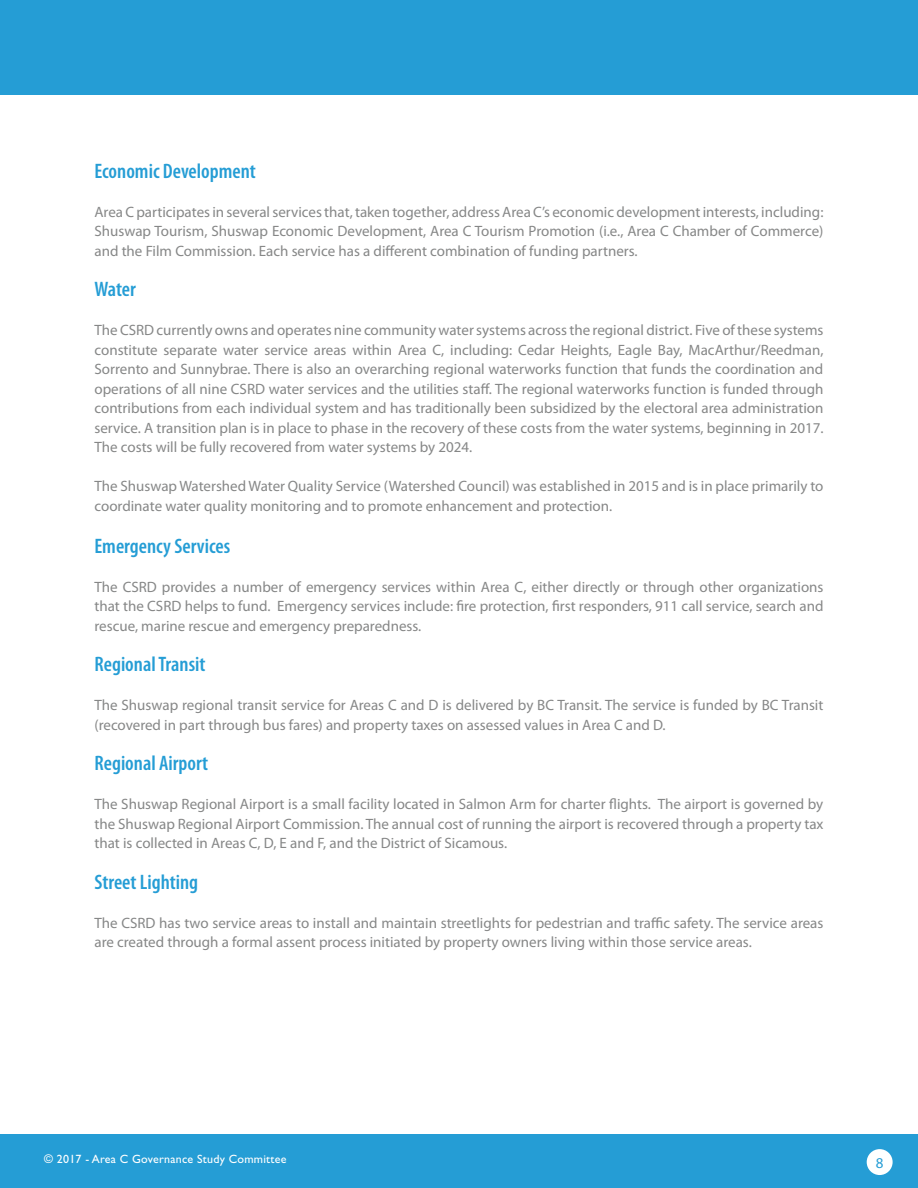
<style>
.page{position:relative;width:918px;height:1188px;background:#fff}
.page>*{position:absolute;margin:0;border:0;box-sizing:border-box;transform-origin:0 0}
.t1{font:600 condensed 21px "Myriad Pro";color:#259dd5}
.t2{font:15px/19.5px "Myriad Pro";color:#868787;text-align:justify}
.t3{font:15px "Myriad Pro";color:#259dd5}
.t4{font:12px "Gill Sans Std";letter-spacing:.02em;color:#fff}
</style>
<div class="page">
<div style="left:0;top:0;width:918px;height:94px;background:#259dd5"></div>
<div style="left:0;top:1134px;width:918px;height:54px;background:#259dd5"></div>
<div style="left:867px;top:1149px;width:26px;height:26px;background:#fff;border-radius:50%"></div>
<h1 class="t1" style="left:94px;top:158px;width:163px">Economic Development</h1>
<p class="t2" style="left:94px;top:202px;width:730px">Area C participates in several services that, taken together, address Area C’s economic development interests, including:<br>Shuswap Tourism, Shuswap Economic Development, Area C Tourism Promotion (i.e., Area C Chamber of Commerce) and the Film Commission. Each service has a different combination of funding partners.</p>
<h1 class="t1" style="left:94px;top:276px;width:43px">Water</h1>
<p class="t2" style="left:94px;top:320px;width:731px">The CSRD currently owns and operates nine community water systems across the regional district. Five of these systems constitute separate water service areas within Area C, including: Cedar Heights, Eagle Bay, MacArthur/Reedman, Sorrento and Sunnybrae. There is also an overarching regional waterworks function that funds the coordination and operations of all nine CSRD water services and the utilities staff. The regional waterworks function is funded through contributions from each individual system and has traditionally been subsidized by the electoral area administration service. A transition plan is in place to phase in the recovery of these costs from the water systems, beginning in 2017.<br>The costs will be fully recovered from water systems by 2024.</p>
<p class="t2" style="left:94px;top:476px;width:730px">The Shuswap Watershed Water Quality Service (Watershed Council) was established in 2015 and is in place primarily to coordinate water quality monitoring and to promote enhancement and protection.</p>
<h1 class="t1" style="left:94px;top:533px;width:137px">Emergency Services</h1>
<p class="t2" style="left:94px;top:577px;width:731px">The CSRD provides a number of emergency services within Area C, either directly or through other organizations that the CSRD helps to fund. Emergency services include: fire protection, first responders, 911 call service, search and rescue, marine rescue and emergency preparedness.</p>
<h1 class="t1" style="left:94px;top:651px;width:113px">Regional Transit</h1>
<p class="t2" style="left:94px;top:695px;width:730px">The Shuswap regional transit service for Areas C and D is delivered by BC Transit. The service is funded by BC Transit (recovered in part through bus fares) and property taxes on assessed values in Area C and D.</p>
<h1 class="t1" style="left:94px;top:750px;width:115px">Regional Airport</h1>
<p class="t2" style="left:94px;top:794px;width:731px">The Shuswap Regional Airport is a small facility located in Salmon Arm for charter flights. The airport is governed by the Shuswap Regional Airport Commission. The annual cost of running the airport is recovered through a property tax that is collected in Areas C, D, E and F, and the District of Sicamous.</p>
<h1 class="t1" style="left:94px;top:869px;width:105px">Street Lighting</h1>
<p class="t2" style="left:94px;top:913px;width:730px">The CSRD has two service areas to install and maintain streetlights for pedestrian and traffic safety. The service areas are created through a formal assent process initiated by property owners living within those service areas.</p>
<p class="t4" style="left:44px;top:1152px;width:244px">© 2017 - Area C Governance Study Committee</p>
<p class="t3" style="left:876px;top:1153px;width:9px">8</p>
</div>
